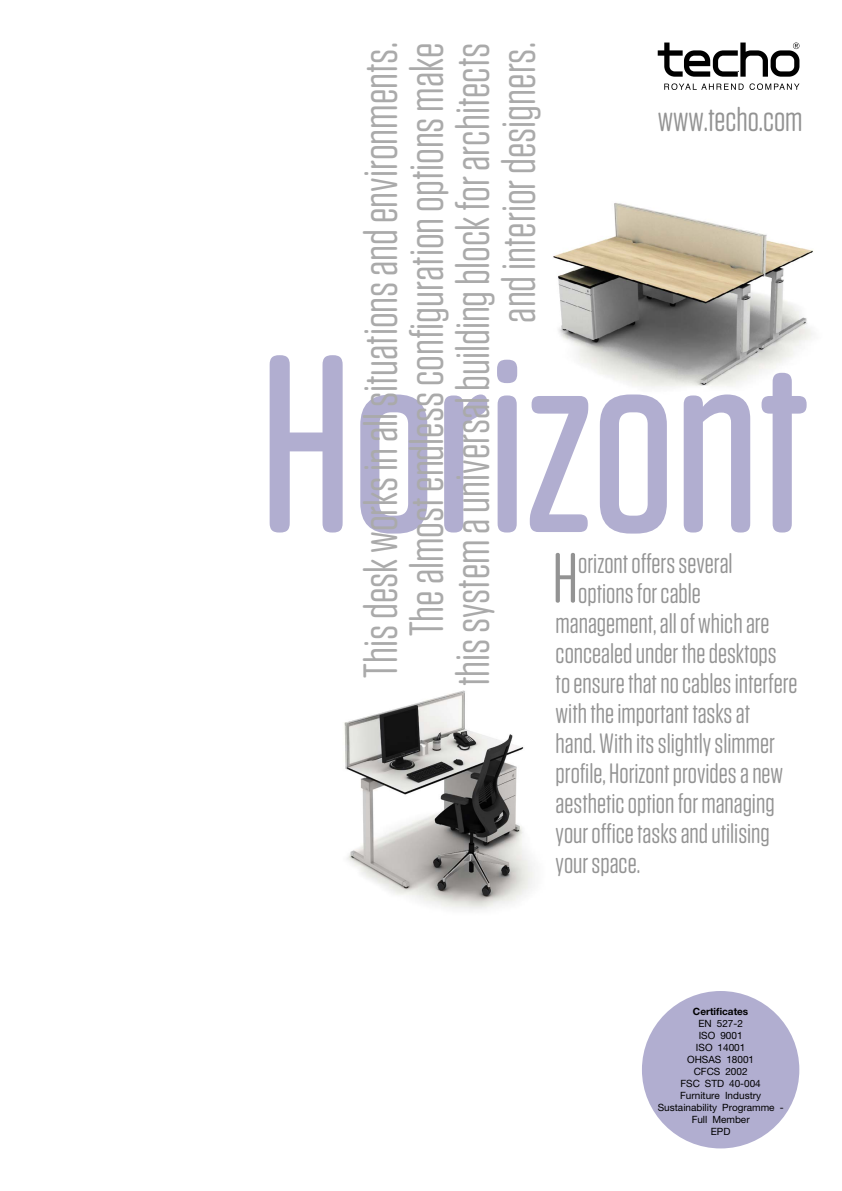
<style>
.page{position:relative;width:842px;height:1191px;background:#fff}
.page>*{position:absolute;margin:0;border:0;box-sizing:border-box;transform-origin:0 0}
.Normální{font:500 251.9px "Tungsten Rounded";color:#b1aed0}
.Normální-2{font:70.7px "Tungsten Rounded";color:#939393}
.Normální-3{font:48px/46px "Tungsten Rounded";color:#aaa;text-align:right}
.t1{font:34px "Tungsten Rounded";color:#939393}
.Normální-4{font:28px "Tungsten Rounded";color:#939393}
.Normální-5{font:10px "Helvetica Neue CE";color:#000}
.Normální-6{font:700 10px "Helvetica Neue CE";color:#000}
</style>
<div class="page">
<img style="left:344px;top:690px;width:190px;height:220px">
<img style="left:553px;top:203px;width:260px;height:185px">
<svg style="left:658px;top:43px;width:141px;height:34px"></svg>
<svg style="left:664px;top:83px;width:135px;height:7px"></svg>
<div style="left:642px;top:991px;width:157px;height:157px;background:#b1aed0;border-radius:50%"></div>
<p class="Normální-3" style="left:358px;top:686px;width:645px;rotate:-90deg">This desk works in all situations and environments.<br>The almost endless configuration options make this system a universal building block for architects and interior designers.</p>
<p class="t1" style="left:658px;top:102px;width:146px">www.techo.com</p>
<p class="Normální" style="left:260px;top:312px;width:551px">Horizont</p>
<p class="Normální-2" style="left:552px;top:541px;width:27px">H</p>
<p class="Normální-4" style="left:578px;top:548px;width:156px">orizont offers several</p>
<p class="Normální-4" style="left:578px;top:578px;width:124px">options for cable</p>
<p class="Normální-4" style="left:556px;top:608px;width:215px">management, all of which are</p>
<p class="Normální-4" style="left:556px;top:638px;width:223px">concealed under the desktops</p>
<p class="Normální-4" style="left:556px;top:668px;width:243px">to ensure that no cables interfere</p>
<p class="Normální-4" style="left:556px;top:698px;width:196px">with the important tasks at</p>
<p class="Normální-4" style="left:556px;top:728px;width:221px">hand. With its slightly slimmer</p>
<p class="Normální-4" style="left:556px;top:758px;width:229px">profile, Horizont provides a new</p>
<p class="Normální-4" style="left:556px;top:788px;width:220px">aesthetic option for managing</p>
<p class="Normální-4" style="left:556px;top:818px;width:216px">your office tasks and utilising</p>
<p class="Normální-4" style="left:556px;top:848px;width:86px">your space.</p>
<p class="Normální-6" style="left:693px;top:1006px;width:57px">Certificates</p>
<p class="Normální-5" style="left:698px;top:1018px;width:46px">EN 527-2</p>
<p class="Normální-5" style="left:699px;top:1030px;width:45px">ISO 9001</p>
<p class="Normální-5" style="left:696px;top:1042px;width:51px">ISO 14001</p>
<p class="Normální-5" style="left:687px;top:1054px;width:69px">OHSAS 18001</p>
<p class="Normální-5" style="left:694px;top:1066px;width:55px">CFCS 2002</p>
<p class="Normální-5" style="left:680px;top:1078px;width:82px">FSC STD 40-004</p>
<p class="Normální-5" style="left:680px;top:1090px;width:82px">Furniture Industry</p>
<p class="Normální-5" style="left:658px;top:1102px;width:127px">Sustainability Programme -</p>
<p class="Normální-5" style="left:692px;top:1114px;width:59px">Full Member</p>
<p class="Normální-5" style="left:711px;top:1126px;width:21px">EPD</p>
</div>
